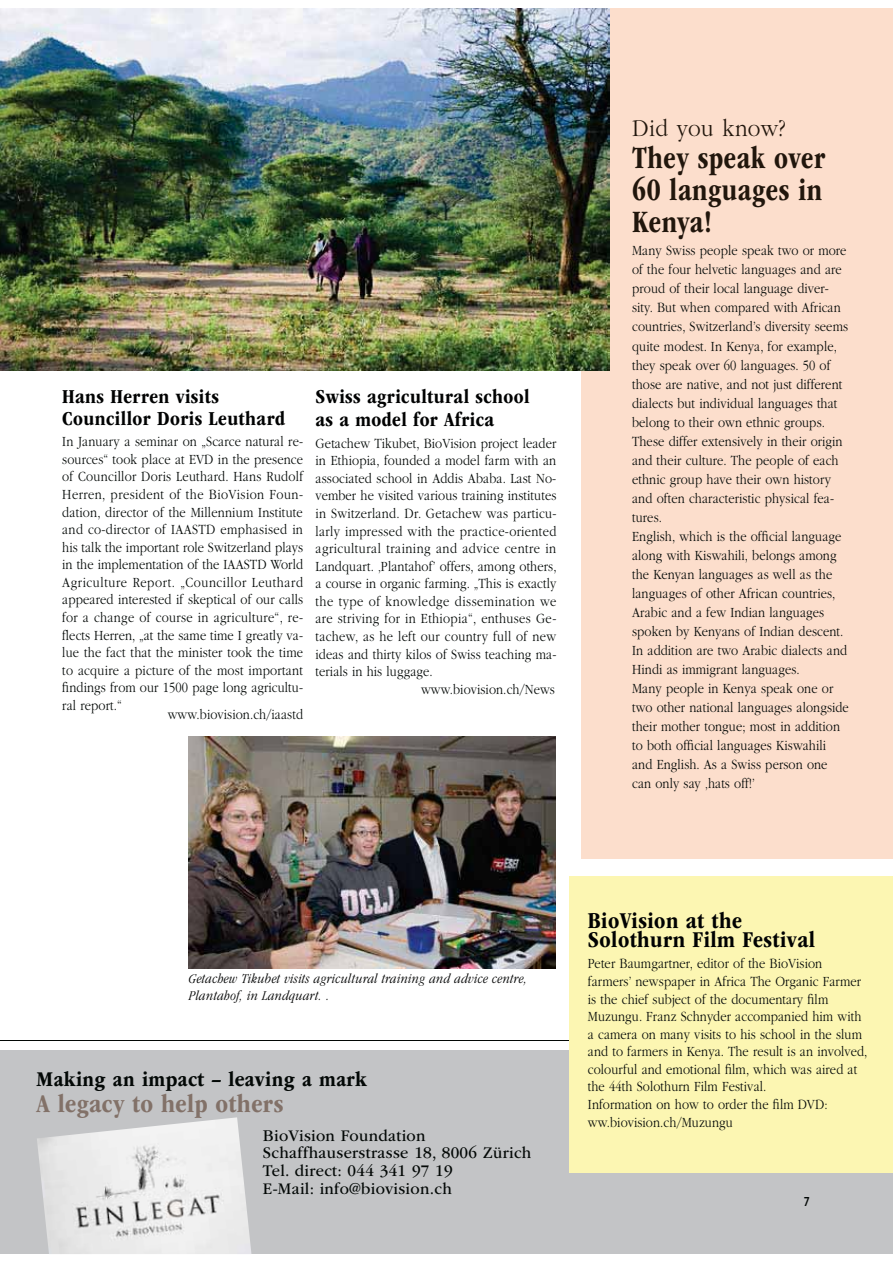
<style>
.page{position:relative;width:893px;height:1263px;background:#fff}
.page>*{position:absolute;margin:0;border:0;box-sizing:border-box;transform-origin:0 0}
.t1{font:700 condensed 32.25px/32.2px "ITC Garamond Std";letter-spacing:.02em;color:#21160c;text-align:justify;scale:.9 1}
.t2{font:700 condensed 26.4px "ITC Garamond Std";letter-spacing:.015em;color:#827168}
.t3{font:300 24.9px "ITC Garamond Std";letter-spacing:.02em;color:#21160c;scale:.9 1}
.t4{font:700 condensed 23.4px/19px "ITC Garamond Std";letter-spacing:.02em;color:#010202}
.t5{font:700 21.9px "ITC Garamond Std";letter-spacing:.02em;color:#030806;scale:.85 1}
.t6{font:700 condensed 20.55px/21.9px "ITC Garamond Std";letter-spacing:.02em;color:#010202}
.t7{font:16.95px/17.5px "ITC Garamond Std";letter-spacing:.02em;color:#030806;scale:.95 1}
.t8{font:300 14.55px/19px "ITC Garamond Std";letter-spacing:.01em;color:#030806;scale:.86 1}
.t9{font:300 14.55px "ITC Garamond Std";letter-spacing:.03em;color:#030806;scale:.86 1}
.t10{font:300 14.55px "ITC Garamond Std";letter-spacing:.04em;color:#030806;scale:.86 1}
.t11{font:italic 300 condensed 13.95px/16px "ITC Garamond Std";letter-spacing:.025em;color:#010202}
.t12{font:600 semi-condensed 13.8px "Myriad Pro";color:#030806;scale:.86 1}
</style>
<div class="page">
<hr style="left:0;top:1040px;width:606px;height:1px;background:#030806">
<div style="left:0;top:1051px;width:893px;height:203px;background:#c3c4c6"></div>
<div style="left:569px;top:876px;width:324px;height:297px;background:#fcf6b2"></div>
<div style="left:581px;top:9px;width:312px;height:850px;background:#fcdecc"></div>
<img style="left:0;top:9px;width:610px;height:362px">
<img style="left:189px;top:737px;width:367px;height:232px">
<img style="left:37px;top:1117px;width:214px;height:137px">
<h3 class="t6" style="left:62px;top:386px;width:224px">Hans Herren visits<br>Councillor Doris Leuthard</h3>
<p class="t8" style="left:62px;top:433px;width:282px;line-height:17.5px;text-align:justify">In January a seminar on „Scarce natural re&shy;sources“ took place at EVD in the presence of Councillor Doris Leuthard. Hans Rudolf Herren, president of the BioVision Foun&shy;dation, director of the Millennium Institute and co-director of IAASTD emphasised in his talk the important role Switzerland plays in the implementation of the IAASTD World Agriculture Report. „Councillor Leuthard appeared interested if skeptical of our calls for a change of course in agriculture“, re&shy;flects Herren, „at the same time I greatly va&shy;lue the fact that the minister took the time to acquire a picture of the most important findings from our 1500 page long agricultu&shy;ral report.“</p>
<p class="t8" style="left:168px;top:705px;width:159px">www.biovision.ch/iaastd</p>
<h3 class="t6" style="left:315px;top:385px;width:216px;line-height:23.4px">Swiss agricultural school as a model for Africa</h3>
<p class="t8" style="left:315px;top:434px;width:281px">Getachew Tikubet, BioVision project leader</p>
<p class="t8" style="left:315px;top:452px;width:281px">in Ethiopia, founded a model farm with an</p>
<p class="t8" style="left:315px;top:469px;width:281px">associated school in Addis Ababa. Last No-</p>
<p class="t8" style="left:315px;top:487px;width:282px">vember he visited various training institutes</p>
<p class="t8" style="left:315px;top:505px;width:281px">in Switzerland. Dr. Getachew was particu-</p>
<p class="t9" style="left:315px;top:525px;width:281px">larly impressed with the practice-oriented</p>
<p class="t10" style="left:315px;top:542px;width:281px">agricultural training and advice centre in</p>
<p class="t8" style="left:315px;top:557px;width:282px">Landquart. ‚Plantahof’ offers, among others,</p>
<p class="t8" style="left:315px;top:575px;width:282px">a course in organic farming. „This is exactly</p>
<p class="t10" style="left:315px;top:595px;width:282px">the type of knowledge dissemination we</p>
<p class="t9" style="left:315px;top:613px;width:281px">are striving for in Ethiopia“, enthuses Ge-</p>
<p class="t8" style="left:315px;top:628px;width:281px">tachew, as he left our country full of new</p>
<p class="t8" style="left:315px;top:645px;width:281px">ideas and thirty kilos of Swiss teaching ma-</p>
<p class="t8" style="left:315px;top:663px;width:138px">terials in his luggage.</p>
<p class="t8" style="left:421px;top:680px;width:157px">www.biovision.ch/News</p>
<h3 class="t3" style="left:632px;top:117px;width:172px">Did you know?</h3>
<h1 class="t1" style="left:632px;top:143px;width:216px">They speak over 60 languages in Kenya!</h1>
<p class="t8" style="left:632px;top:242px;width:254px">Many Swiss people speak two or more of the four helvetic languages and are proud of their local language diver&shy;sity. But when compared with African countries, Switzerland’s diversity seems quite modest. In Kenya, for example, they speak over 60 languages. 50 of those are native, and not just different dialects but individual languages that belong to their own ethnic groups.<br>These differ extensively in their origin and their culture. The people of each ethnic group have their own history and often characteristic physical fea&shy;tures.<br>English, which is the official language along with Kiswahili, belongs among the Kenyan languages as well as the languages of other African countries, Arabic and a few Indian languages spoken by Kenyans of Indian descent.<br>In addition are two Arabic dialects and Hindi as immigrant languages.<br>Many people in Kenya speak one or two other national languages alongside their mother tongue; most in addition to both official languages Kiswahili and English. As a Swiss person one can only say ‚hats off!’</p>
<p class="t11" style="left:189px;top:972px;width:340px">Getachew Tikubet visits agricultural training and advice centre,<br>Plantahof, in Landquart. .</p>
<h3 class="t5" style="left:37px;top:1070px;width:390px">Making an impact – leaving a mark</h3>
<h2 class="t2" style="left:37px;top:1093px;width:248px">A legacy to help others</h2>
<p class="t7" style="left:263px;top:1127px;width:284px">BioVision Foundation<br>Schaffhauserstrasse 18, 8006 Zürich<br>Tel. direct: 044 341 97 19<br>E-Mail: info@biovision.ch</p>
<h3 class="t4" style="left:588px;top:912px;width:229px">BioVision at the<br>Solothurn Film Festival</h3>
<p class="t8" style="left:588px;top:956px;width:327px;line-height:17.5px">Peter Baumgartner, editor of the BioVision farmers’ newspaper in Africa The Organic Farmer is the chief subject of the documentary film Muzungu. Franz Schnyder accompanied him with a camera on many visits to his school in the slum and to farmers in Kenya. The result is an involved, colourful and emotional film, which was aired at the 44th Solothurn Film Festival.<br>Information on how to order the film DVD: ww.biovision.ch/Muzungu</p>
<p class="t12" style="left:804px;top:1193px;width:8px">7</p>
</div>
